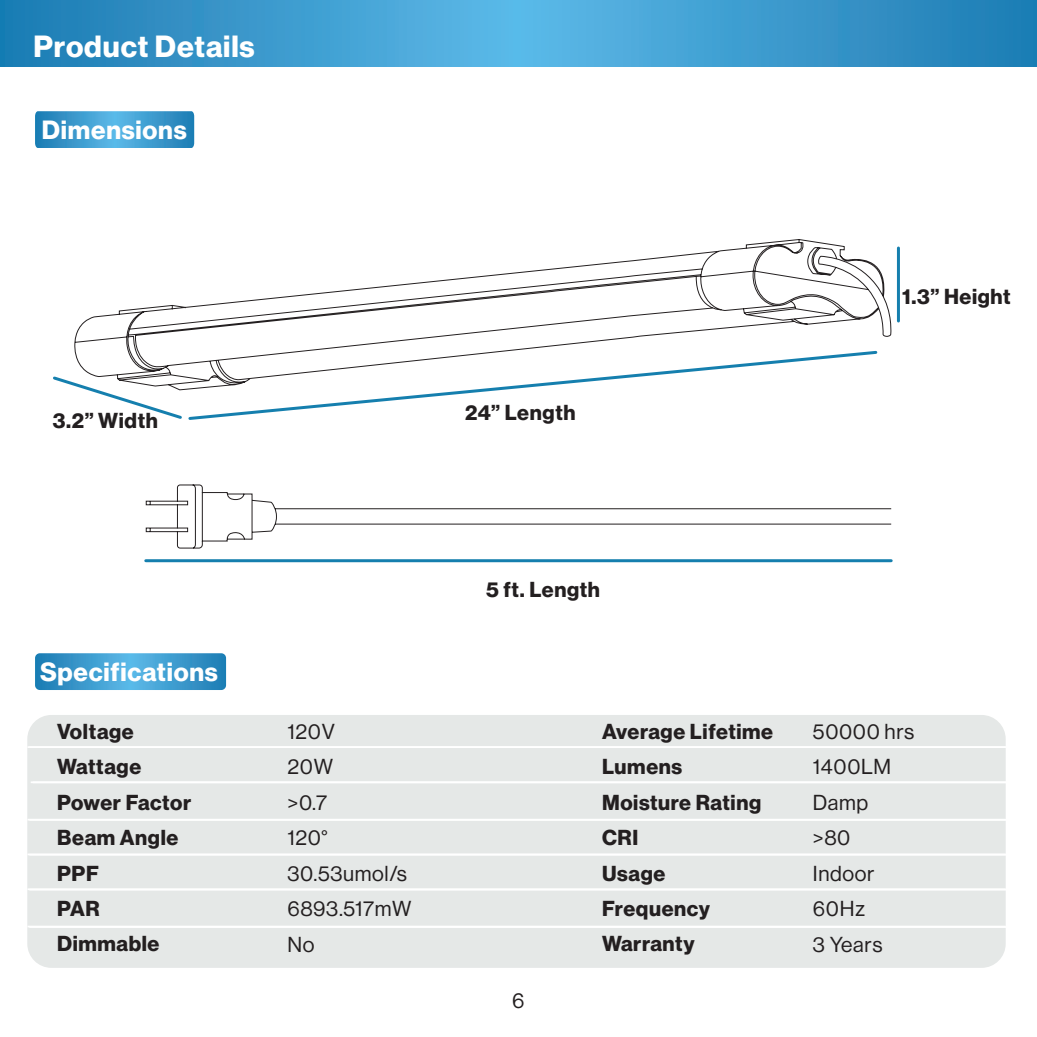
<style>
.page{position:relative;width:1037px;height:1037px;background:#fff}
.page>*{position:absolute;margin:0;border:0;box-sizing:border-box;transform-origin:0 0}
.t1{font:30px "N Haas Grotesk DS Pro 75 Bd";letter-spacing:.03em;color:#fff}
.t2{font:25.8px "N Haas Grotesk DS Pro 75 Bd";letter-spacing:.03em;color:#fff}
.t3{font:21.3px "N Haas Grotesk DS Pro 75 Bd";letter-spacing:.03em;color:#231f20}
.t4{font:21.3px "N Haas Grotesk DS Pro 55 Rg";letter-spacing:.03em;color:#231f20}
</style>
<div class="page">
<svg style="left:35px;top:653px;width:191px;height:37px;background:#3d9acd"></svg>
<div style="left:27px;top:715px;width:979px;height:253px;background:#e5e8e7;border-radius:24px"></div>
<svg style="left:27px;top:746px;width:979px;height:182px"></svg>
<hr style="left:33px;top:781px;width:978px;height:2px;background:#fff">
<hr style="left:29px;top:819px;width:979px;height:2px;background:#fff">
<hr style="left:29px;top:746px;width:979px;height:2px;background:#fff">
<hr style="left:29px;top:854px;width:979px;height:1px;background:#fff">
<hr style="left:29px;top:889px;width:979px;height:1px;background:#fff">
<hr style="left:29px;top:926px;width:979px;height:2px;background:#fff">
<svg style="left:35px;top:111px;width:159px;height:37px;background:#3d9acd"></svg>
<hr style="left:897px;top:248px;width:3px;height:73px;background:#157fae">
<svg style="left:53px;top:376px;width:130px;height:43px"></svg>
<svg style="left:188px;top:390px;width:313px;height:30px"></svg>
<svg style="left:145px;top:484px;width:747px;height:65px"></svg>
<hr style="left:146px;top:559px;width:745px;height:3px;background:#157fae">
<svg style="left:0;top:0;width:1037px;height:67px;background:#3b99cd"></svg>
<svg style="left:74px;top:239px;width:818px;height:151px"></svg>
<p class="t1" style="left:33px;top:29px;width:223px">Product Details</p>
<p class="t2" style="left:42px;top:115px;width:146px">Dimensions</p>
<p class="t3" style="left:53px;top:408px;width:106px">3.2” Width</p>
<p class="t3" style="left:465px;top:400px;width:112px">24” Length</p>
<p class="t3" style="left:902px;top:284px;width:110px">1.3” Height</p>
<p class="t2" style="left:40px;top:657px;width:179px">Specifications</p>
<p class="t3" style="left:57px;top:719px;width:78px">Voltage</p>
<p class="t3" style="left:57px;top:754px;width:86px">Wattage</p>
<p class="t3" style="left:57px;top:790px;width:136px">Power Factor</p>
<p class="t3" style="left:57px;top:825px;width:123px">Beam Angle</p>
<p class="t3" style="left:57px;top:861px;width:43px">PPF</p>
<p class="t3" style="left:57px;top:896px;width:44px">PAR</p>
<p class="t3" style="left:57px;top:931px;width:104px">Dimmable</p>
<p class="t4" style="left:287px;top:719px;width:49px">120V</p>
<p class="t4" style="left:287px;top:755px;width:47px">20W</p>
<p class="t4" style="left:287px;top:790px;width:41px">&gt;0.7</p>
<p class="t4" style="left:287px;top:826px;width:42px">120°</p>
<p class="t4" style="left:287px;top:861px;width:121px">30.53umol/s</p>
<p class="t4" style="left:287px;top:896px;width:126px">6893.517mW</p>
<p class="t4" style="left:287px;top:932px;width:29px">No</p>
<p class="t3" style="left:486px;top:577px;width:115px">5 ft. Length</p>
<p class="t4" style="left:512px;top:988px;width:14px">6</p>
<p class="t3" style="left:602px;top:719px;width:173px">Average Lifetime</p>
<p class="t3" style="left:602px;top:754px;width:82px">Lumens</p>
<p class="t3" style="left:602px;top:790px;width:161px">Moisture Rating</p>
<p class="t3" style="left:602px;top:825px;width:38px">CRI</p>
<p class="t3" style="left:602px;top:861px;width:65px">Usage</p>
<p class="t3" style="left:602px;top:896px;width:110px">Frequency</p>
<p class="t3" style="left:602px;top:931px;width:94px">Warranty</p>
<p class="t4" style="left:813px;top:719px;width:103px">50000 hrs</p>
<p class="t4" style="left:813px;top:755px;width:80px">1400LM</p>
<p class="t4" style="left:813px;top:790px;width:57px">Damp</p>
<p class="t4" style="left:813px;top:826px;width:39px">&gt;80</p>
<p class="t4" style="left:813px;top:861px;width:63px">Indoor</p>
<p class="t4" style="left:813px;top:896px;width:54px">60Hz</p>
<p class="t4" style="left:813px;top:932px;width:71px">3 Years</p>
</div>
